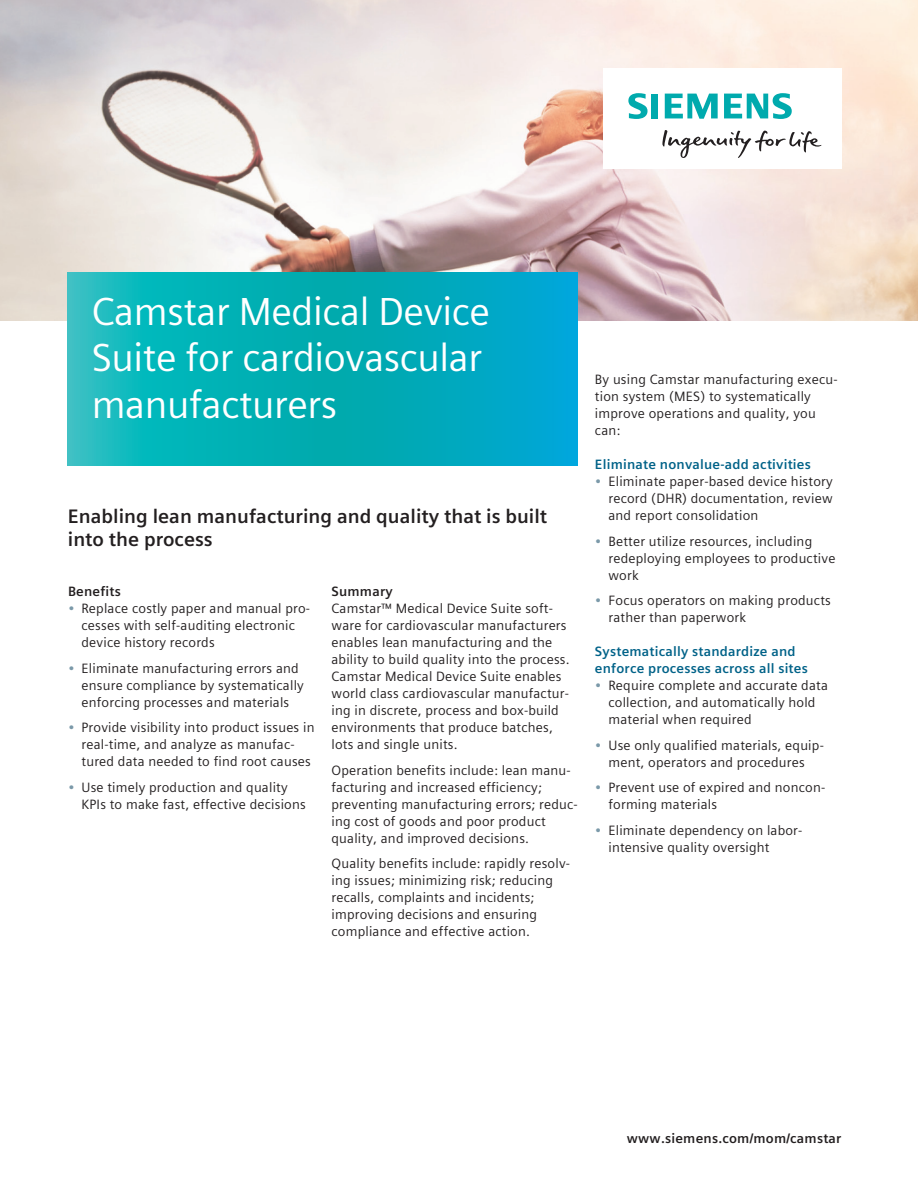
<style>
.page{position:relative;width:918px;height:1188px;background:#fff}
.page>*{position:absolute;margin:0;border:0;box-sizing:border-box;transform-origin:0 0}
.t1{font:39px/46.8px "Siemens Sans Global";letter-spacing:-.01em;color:#fff}
.t2{font:700 19.5px/23.4px "Siemens Sans Global";color:#231f20}
.t3{font:13.5px/17px "Siemens Sans Global";letter-spacing:.015em;color:#231f20}
.t4{font:700 13.5px/17px "Siemens Sans Global";letter-spacing:.015em;color:#006288}
.t5{font:700 13.5px "Siemens Sans Global";letter-spacing:.015em;color:#231f20}
.s1{color:#7b99a9}
</style>
<div class="page">
<img style="left:0;top:0;width:918px;height:320px">
<div style="left:603px;top:68px;width:238px;height:101px;background:#fff"></div>
<svg style="left:662px;top:130px;width:159px;height:28px"></svg>
<svg style="left:628px;top:93px;width:30px;height:26px"></svg>
<svg style="left:665px;top:94px;width:53px;height:25px"></svg>
<svg style="left:724px;top:93px;width:68px;height:26px"></svg>
<svg style="left:68px;top:272px;width:510px;height:194px;background:#05aebb"></svg>
<h1 class="t1" style="left:92px;top:288px;width:400px">Camstar Medical Device<br>Suite for cardiovascular manufacturers</h1>
<h2 class="t2" style="left:68px;top:504px;width:481px">Enabling lean manufacturing and quality that is built into the process</h2>
<p class="t5" style="left:68px;top:581px;width:54px">Benefits</p>
<p class="t3" style="left:82px;top:600px;width:230px;text-indent:-14px"><span class="s1">•</span> Replace costly paper and manual pro&shy;cesses with self-auditing electronic device history records</p>
<p class="t3" style="left:82px;top:659px;width:224px;text-indent:-14px"><span class="s1">•</span> Eliminate manufacturing errors and ensure compliance by systematically enforcing processes and materials</p>
<p class="t3" style="left:82px;top:719px;width:234px;text-indent:-14px"><span class="s1">•</span> Provide visibility into product issues in real-time, and analyze as manufac&shy;tured data needed to find root causes</p>
<p class="t3" style="left:82px;top:779px;width:226px;text-indent:-14px"><span class="s1">•</span> Use timely production and quality<br>KPIs to make fast, effective decisions</p>
<p class="t5" style="left:332px;top:581px;width:63px">Summary</p>
<p class="t3" style="left:332px;top:600px;width:240px">Camstar™ Medical Device Suite soft&shy;ware for cardiovascular manufacturers enables lean manufacturing and the ability to build quality into the process.<br>Camstar Medical Device Suite enables world class cardiovascular manufactur&shy;ing in discrete, process and box-build environments that produce batches, lots and single units.</p>
<p class="t3" style="left:332px;top:762px;width:248px">Operation benefits include: lean manu&shy;facturing and increased efficiency; preventing manufacturing errors; reduc&shy;ing cost of goods and poor product quality, and improved decisions.</p>
<p class="t3" style="left:332px;top:855px;width:240px">Quality benefits include: rapidly resolv&shy;ing issues; minimizing risk; reducing recalls, complaints and incidents; improving decisions and ensuring compliance and effective action.</p>
<p class="t3" style="left:595px;top:371px;width:244px">By using Camstar manufacturing execu&shy;tion system (MES) to systematically improve operations and quality, you can:</p>
<p class="t4" style="left:595px;top:456px;width:217px">Eliminate nonvalue-add activities</p>
<p class="t3" style="left:608px;top:473px;width:226px;text-align:justify;text-indent:-14px"><span class="s1">•</span> Eliminate paper-based device history record (DHR) documentation, review and report consolidation</p>
<p class="t3" style="left:608px;top:533px;width:228px;text-indent:-14px"><span class="s1">•</span> Better utilize resources, including redeploying employees to productive work</p>
<p class="t3" style="left:608px;top:592px;width:224px;text-indent:-14px"><span class="s1">•</span> Focus operators on making products rather than paperwork</p>
<p class="t4" style="left:595px;top:643px;width:214px">Systematically standardize and enforce processes across all sites</p>
<p class="t3" style="left:608px;top:677px;width:221px;text-indent:-14px"><span class="s1">•</span> Require complete and accurate data collection, and automatically hold material when required</p>
<p class="t3" style="left:595px;top:737px;width:230px;text-align:center"><span class="s1">•</span> Use only qualified materials, equip&shy;ment, operators and procedures</p>
<p class="t3" style="left:608px;top:779px;width:218px;text-indent:-14px"><span class="s1">•</span> Prevent use of expired and noncon&shy;forming materials</p>
<p class="t3" style="left:608px;top:822px;width:195px;text-indent:-14px"><span class="s1">•</span> Eliminate dependency on labor&shy;intensive quality oversight</p>
<p class="t5" style="left:627px;top:1128px;width:216px">www.siemens.com/mom/camstar</p>
</div>
